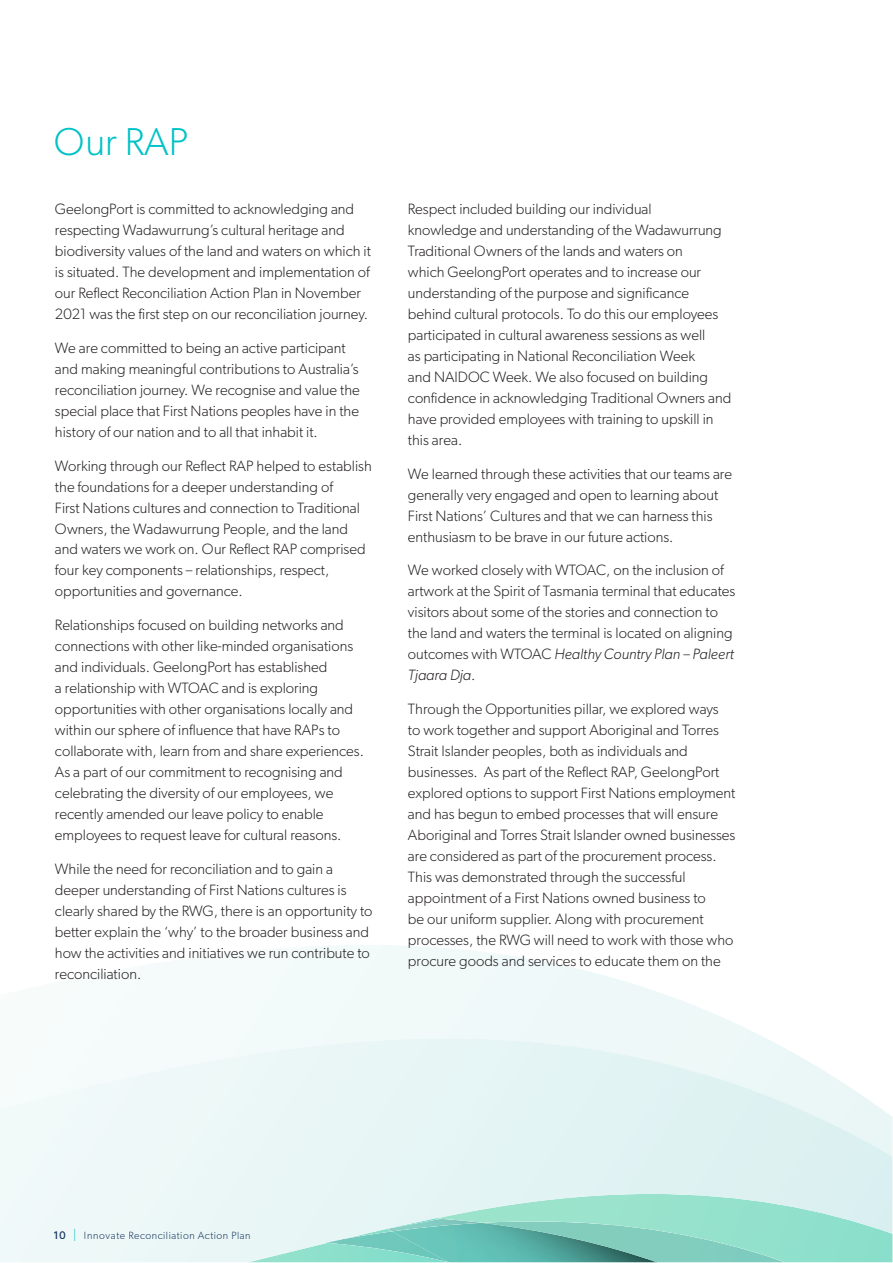
<style>
.page{position:relative;width:893px;height:1263px;background:#fff}
.page>*{position:absolute;margin:0;border:0;box-sizing:border-box;transform-origin:0 0}
.t1{font:300 39px "Gibson";color:#00c2c7}
.t2{font:300 15px/21px "Gibson";color:#231f20}
.t3{font:300 10.5px "Gibson";letter-spacing:.05em;color:#15345a}
.t4{font:10.5px "Inter";color:#0f335c}
.s1{font-style:italic}
.s2{color:#00c2c7}
.s3{color:#15345b}
</style>
<div class="page">
<svg style="left:169px;top:945px;width:597px;height:94px"></svg>
<svg style="left:736px;top:1039px;width:157px;height:89px"></svg>
<img style="left:734px;top:1083px;width:107px;height:111px">
<img style="left:840px;top:1128px;width:53px;height:66px">
<svg style="left:54px;top:1228px;width:23px;height:13px"></svg>
<svg style="left:247px;top:1194px;width:646px;height:69px;background:#bdeae0"></svg>
<img style="left:327px;top:1231px;width:65px;height:31px">
<img style="left:392px;top:1223px;width:89px;height:40px">
<img style="left:481px;top:1221px;width:305px;height:42px">
<h1 class="t1" style="left:54px;top:128px;width:136px">Our RAP</h1>
<p class="t2" style="left:55px;top:200px;width:317px">GeelongPort is committed to acknowledging and respecting Wadawurrung’s cultural heritage and biodiversity values of the land and waters on which it is situated. The development and implementation of our Reflect Reconciliation Action Plan in November 2021 was the first step on our reconciliation journey.</p>
<p class="t2" style="left:55px;top:339px;width:306px">We are committed to being an active participant and making meaningful contributions to Australia’s reconciliation journey. We recognise and value the special place that First Nations peoples have in the history of our nation and to all that inhabit it.</p>
<p class="t2" style="left:55px;top:456px;width:318px">Working through our Reflect RAP helped to establish the foundations for a deeper understanding of<br>First Nations cultures and connection to Traditional Owners, the Wadawurrung People, and the land and waters we work on. Our Reflect RAP comprised four key components – relationships, respect, opportunities and governance.</p>
<p class="t2" style="left:55px;top:616px;width:310px">Relationships focused on building networks and connections with other like-minded organisations and individuals. GeelongPort has established<br>a relationship with WTOAC and is exploring opportunities with other organisations locally and within our sphere of influence that have RAPs to collaborate with, learn from and share experiences.<br>As a part of our commitment to recognising and celebrating the diversity of our employees, we recently amended our leave policy to enable employees to request leave for cultural reasons.</p>
<p class="t2" style="left:55px;top:860px;width:319px">While the need for reconciliation and to gain a deeper understanding of First Nations cultures is clearly shared by the RWG, there is an opportunity to better explain the ‘why’ to the broader business and how the activities and initiatives we run contribute to reconciliation.</p>
<p class="t2" style="left:408px;top:200px;width:325px">Respect included building our individual<br>knowledge and understanding of the Wadawurrung Traditional Owners of the lands and waters on<br>which GeelongPort operates and to increase our understanding of the purpose and significance behind cultural protocols. To do this our employees participated in cultural awareness sessions as well<br>as participating in National Reconciliation Week<br>and NAIDOC Week. We also focused on building confidence in acknowledging Traditional Owners and have provided employees with training to upskill in this area.</p>
<p class="t2" style="left:408px;top:465px;width:326px">We learned through these activities that our teams are generally very engaged and open to learning about First Nations’ Cultures and that we can harness this enthusiasm to be brave in our future actions.</p>
<p class="t2" style="left:408px;top:561px;width:329px">We worked closely with WTOAC, on the inclusion of artwork at the Spirit of Tasmania terminal that educates visitors about some of the stories and connection to the land and waters the terminal is located on aligning outcomes with WTOAC <span class="s1">Healthy Country Plan – Paleert Tjaara Dja</span>.</p>
<p class="t2" style="left:408px;top:700px;width:329px">Through the Opportunities pillar, we explored ways<br>to work together and support Aboriginal and Torres Strait Islander peoples, both as individuals and businesses. As part of the Reflect RAP, GeelongPort explored options to support First Nations employment and has begun to embed processes that will ensure Aboriginal and Torres Strait Islander owned businesses are considered as part of the procurement process.<br>This was demonstrated through the successful appointment of a First Nations owned business to<br>be our uniform supplier. Along with procurement processes, the RWG will need to work with those who procure goods and services to educate them on the</p>
<p class="t4" style="left:54px;top:1228px;width:24px">10 <span class="s2">|</span></p>
<p class="t3" style="left:84px;top:1231px;width:168px"><span class="s3">Innova</span>te Reconciliation Action Plan</p>
</div>
